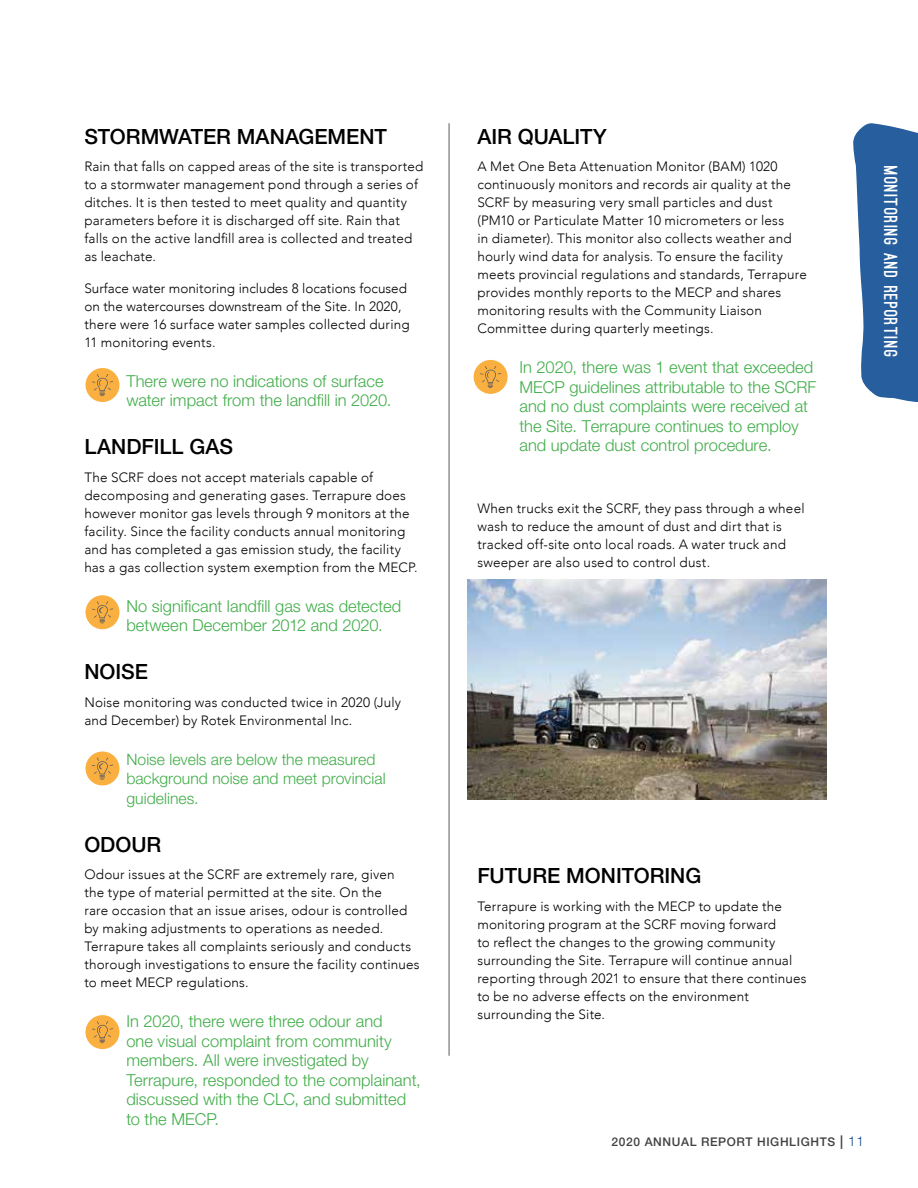
<style>
.page{position:relative;width:918px;height:1188px;background:#fff}
.page>*{position:absolute;margin:0;border:0;box-sizing:border-box;transform-origin:0 0}
.t1{font:500 21px "Helvetica Neue LT Std";color:#000}
.t2{font:900 18px "Ostrich Sans";letter-spacing:.06em;color:#fff}
.t3{font:300 16.5px/19.5px "Helvetica Neue LT Std";color:#41ad49}
.t4{font:300 15.75px/19.5px "Helvetica Neue LT Std";letter-spacing:.005em;color:#41ad49}
.t5{font:300 13.5px/18px "Avenir";letter-spacing:.015em;color:#000}
.t6{font:500 12px "Helvetica Neue LT Std";letter-spacing:.05em;color:#414042}
.s1{font-size:13.5px}
.s2{font-weight:300;font-size:13.5px;color:#0f4c92}
</style>
<div class="page">
<hr style="left:449px;top:123px;width:1px;height:933px;background:#58595b">
<div style="left:86px;top:595px;width:33px;height:34px;background:#fab040;border-radius:50%"></div>
<svg style="left:92px;top:601px;width:21px;height:23px"></svg>
<svg style="left:853px;top:123px;width:65px;height:279px;background:#4373a9"></svg>
<div style="left:474px;top:360px;width:34px;height:34px;background:#fab040;border-radius:50%"></div>
<svg style="left:480px;top:366px;width:21px;height:22px"></svg>
<div style="left:86px;top:368px;width:33px;height:34px;background:#fab040;border-radius:50%"></div>
<svg style="left:92px;top:374px;width:21px;height:22px"></svg>
<img style="left:468px;top:580px;width:358px;height:219px">
<div style="left:86px;top:1015px;width:33px;height:34px;background:#fab040;border-radius:50%"></div>
<svg style="left:92px;top:1021px;width:21px;height:22px"></svg>
<div style="left:86px;top:752px;width:33px;height:33px;background:#fab040;border-radius:50%"></div>
<svg style="left:92px;top:757px;width:21px;height:23px"></svg>
<h1 class="t1" style="left:84px;top:124px;width:304px">STORMWATER MANAGEMENT</h1>
<p class="t5" style="left:84px;top:158px;width:341px">Rain that falls on capped areas of the site is transported to a stormwater management pond through a series of ditches. It is then tested to meet quality and quantity parameters before it is discharged off site. Rain that falls on the active landfill area is collected and treated as leachate.</p>
<p class="t5" style="left:84px;top:279px;width:327px">Surface water monitoring includes 8 locations focused on the watercourses downstream of the Site. In 2020, there were 16 surface water samples collected during 11 monitoring events.</p>
<p class="t3" style="left:126px;top:371px;width:267px">There were no indications of surface water impact from the landfill in 2020.</p>
<h1 class="t1" style="left:84px;top:434px;width:150px">LANDFILL GAS</h1>
<p class="t5" style="left:84px;top:468px;width:335px">The SCRF does not accept materials capable of decomposing and generating gases. Terrapure does however monitor gas levels through 9 monitors at the facility. Since the facility conducts annual monitoring and has completed a gas emission study, the facility has a gas collection system exemption from the MECP.</p>
<p class="t3" style="left:126px;top:596px;width:276px">No significant landfill gas was detected between December 2012 and 2020.</p>
<h1 class="t1" style="left:84px;top:659px;width:65px">NOISE</h1>
<p class="t5" style="left:84px;top:693px;width:318px">Noise monitoring was conducted twice in 2020 (July and December) by Rotek Environmental Inc.</p>
<p class="t4" style="left:126px;top:749px;width:261px">Noise levels are below the measured background noise and meet provincial guidelines.</p>
<h1 class="t1" style="left:84px;top:832px;width:79px">ODOUR</h1>
<p class="t5" style="left:84px;top:866px;width:337px">Odour issues at the SCRF are extremely rare, given<br>the type of material permitted at the site. On the<br>rare occasion that an issue arises, odour is controlled by making adjustments to operations as needed.<br>Terrapure takes all complaints seriously and conducts thorough investigations to ensure the facility continues to meet MECP regulations.</p>
<p class="t3" style="left:126px;top:1011px;width:296px">In 2020, there were three odour and<br>one visual complaint from community members. All were investigated by<br>Terrapure, responded to the complainant, discussed with the CLC, and submitted to the MECP.</p>
<h1 class="t1" style="left:477px;top:124px;width:131px">AIR QUALITY</h1>
<p class="t5" style="left:477px;top:158px;width:331px">A Met One Beta Attenuation Monitor (BAM) 1020 continuously monitors and records air quality at the SCRF by measuring very small particles and dust (PM10 or Particulate Matter 10 micrometers or less<br>in diameter). This monitor also collects weather and hourly wind data for analysis. To ensure the facility meets provincial regulations and standards, Terrapure provides monthly reports to the MECP and shares monitoring results with the Community Liaison Committee during quarterly meetings.</p>
<p class="t3" style="left:519px;top:357px;width:298px">In 2020, there was 1 event that exceeded MECP guidelines attributable to the SCRF and no dust complaints were received at the Site. Terrapure continues to employ and update dust control procedure.</p>
<p class="t5" style="left:477px;top:499px;width:329px">When trucks exit the SCRF, they pass through a wheel wash to reduce the amount of dust and dirt that is tracked off-site onto local roads. A water truck and sweeper are also used to control dust.</p>
<h2 class="t2" style="left:897px;top:166px;width:193px;rotate:90deg">MONITORING AND REPORTING</h2>
<h1 class="t1" style="left:477px;top:863px;width:225px">FUTURE MONITORING</h1>
<p class="t5" style="left:477px;top:897px;width:331px">Terrapure is working with the MECP to update the monitoring program at the SCRF moving forward<br>to reflect the changes to the growing community surrounding the Site. Terrapure will continue annual reporting through 2021 to ensure that there continues to be no adverse effects on the environment surrounding the Site.</p>
<p class="t6" style="left:612px;top:1135px;width:254px">2020 ANNUAL REPORT HIGHLIGHTS <span class="s1">|</span> <span class="s2">11</span></p>
</div>
